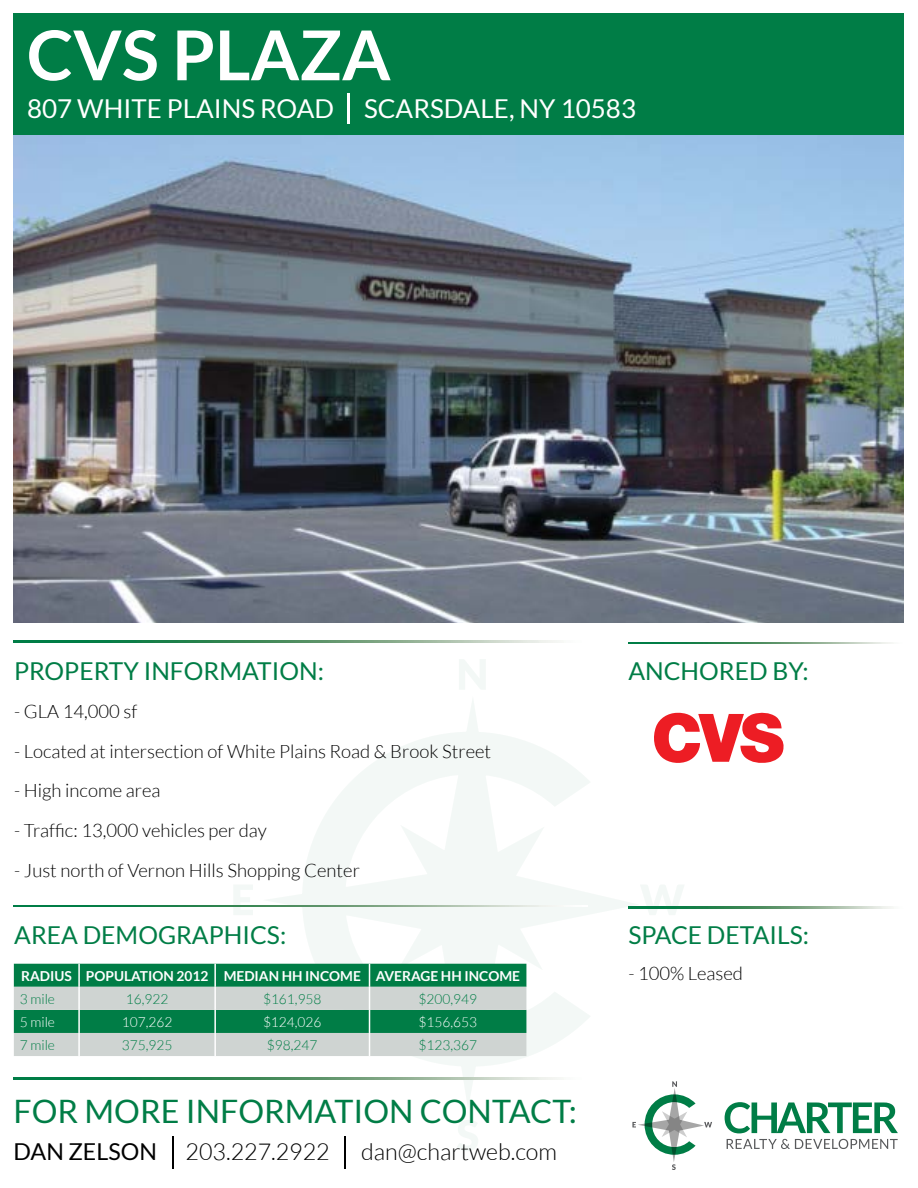
<style>
.page{position:relative;width:918px;height:1188px;background:#fff}
.page>*{position:absolute;margin:0;border:0;box-sizing:border-box;transform-origin:0 0}
.t1{font:700 68.85px "Lato";color:#fff}
.t2{font:32.25px "Lato";color:#007d46}
.t3{font:25.95px "Lato";color:#fff}
.t4{font:24.6px "Lato";color:#007d46}
.t5{font:300 23.25px "Lato";color:#000}
.t6{font:300 18.45px "Lato";color:#000}
.t7{font:300 13.8px "Lato";color:#007d46}
.t8{font:700 13.8px "Lato";color:#fff}
.t9{font:300 13.8px "Lato";color:#fff}
.s1{font-weight:400}
</style>
<div class="page">
<svg style="left:233px;top:659px;width:452px;height:492px"></svg>
<img style="left:14px;top:135px;width:890px;height:487px">
<div style="left:14px;top:14px;width:890px;height:121px;background:#007d46"></div>
<hr style="left:347px;top:93px;width:3px;height:31px;background:#fff">
<img style="left:14px;top:640px;width:545px;height:2px">
<img style="left:14px;top:905px;width:573px;height:2px">
<img style="left:14px;top:1077px;width:573px;height:2px">
<img style="left:628px;top:642px;width:264px;height:2px">
<img style="left:628px;top:907px;width:264px;height:1px">
<svg style="left:727px;top:1139px;width:171px;height:10px"></svg>
<svg style="left:725px;top:1102px;width:173px;height:31px"></svg>
<svg style="left:632px;top:1081px;width:80px;height:89px"></svg>
<svg style="left:14px;top:964px;width:512px;height:92px;background:#69a98d"></svg>
<hr style="left:173px;top:1136px;width:1px;height:32px;background:#000">
<hr style="left:344px;top:1136px;width:1px;height:32px;background:#000">
<svg style="left:652px;top:712px;width:132px;height:53px"></svg>
<h1 class="t1" style="left:27px;top:16px;width:365px">CVS PLAZA</h1>
<h3 class="t3" style="left:27px;top:94px;width:611px">807 WHITE PLAINS ROAD SCARSDALE, NY 10583</h3>
<h3 class="t4" style="left:14px;top:657px;width:311px">PROPERTY INFORMATION:</h3>
<p class="t6" style="left:14px;top:702px;width:125px">- GLA 14,000 sf</p>
<p class="t6" style="left:14px;top:741px;width:478px">- Located at intersection of White Plains Road &amp; Brook Street</p>
<p class="t6" style="left:14px;top:781px;width:148px">- High income area</p>
<p class="t6" style="left:14px;top:821px;width:254px">- Traffic: 13,000 vehicles per day</p>
<p class="t6" style="left:14px;top:860px;width:347px">- Just north of Vernon Hills Shopping Center</p>
<h3 class="t4" style="left:14px;top:922px;width:273px">AREA DEMOGRAPHICS:</h3>
<p class="t8" style="left:21px;top:968px;width:501px">RADIUS POPULATION 2012 MEDIAN HH INCOME AVERAGE HH INCOME</p>
<p class="t7" style="left:20px;top:992px;width:37px">3 mile</p>
<p class="t7" style="left:126px;top:992px;width:44px">16,922</p>
<p class="t7" style="left:263px;top:992px;width:60px">$161,958</p>
<p class="t7" style="left:419px;top:992px;width:60px">$200,949</p>
<p class="t9" style="left:20px;top:1015px;width:37px">5 mile</p>
<p class="t9" style="left:122px;top:1015px;width:52px">107,262</p>
<p class="t9" style="left:263px;top:1015px;width:60px">$124,026</p>
<p class="t9" style="left:419px;top:1015px;width:60px">$156,653</p>
<p class="t7" style="left:20px;top:1038px;width:37px">7 mile</p>
<p class="t7" style="left:122px;top:1038px;width:52px">375,925</p>
<p class="t7" style="left:267px;top:1038px;width:52px">$98,247</p>
<p class="t7" style="left:419px;top:1038px;width:60px">$123,367</p>
<h2 class="t2" style="left:14px;top:1093px;width:565px">FOR MORE INFORMATION CONTACT:</h2>
<p class="t5" style="left:14px;top:1139px;width:318px"><span class="s1">DAN ZELSON</span> 203.227.2922</p>
<p class="t5" style="left:361px;top:1139px;width:197px">dan@chartweb.com</p>
<h3 class="t4" style="left:628px;top:657px;width:182px">ANCHORED BY:</h3>
<h3 class="t4" style="left:628px;top:922px;width:182px">SPACE DETAILS:</h3>
<p class="t6" style="left:628px;top:964px;width:116px">- 100% Leased</p>
</div>
